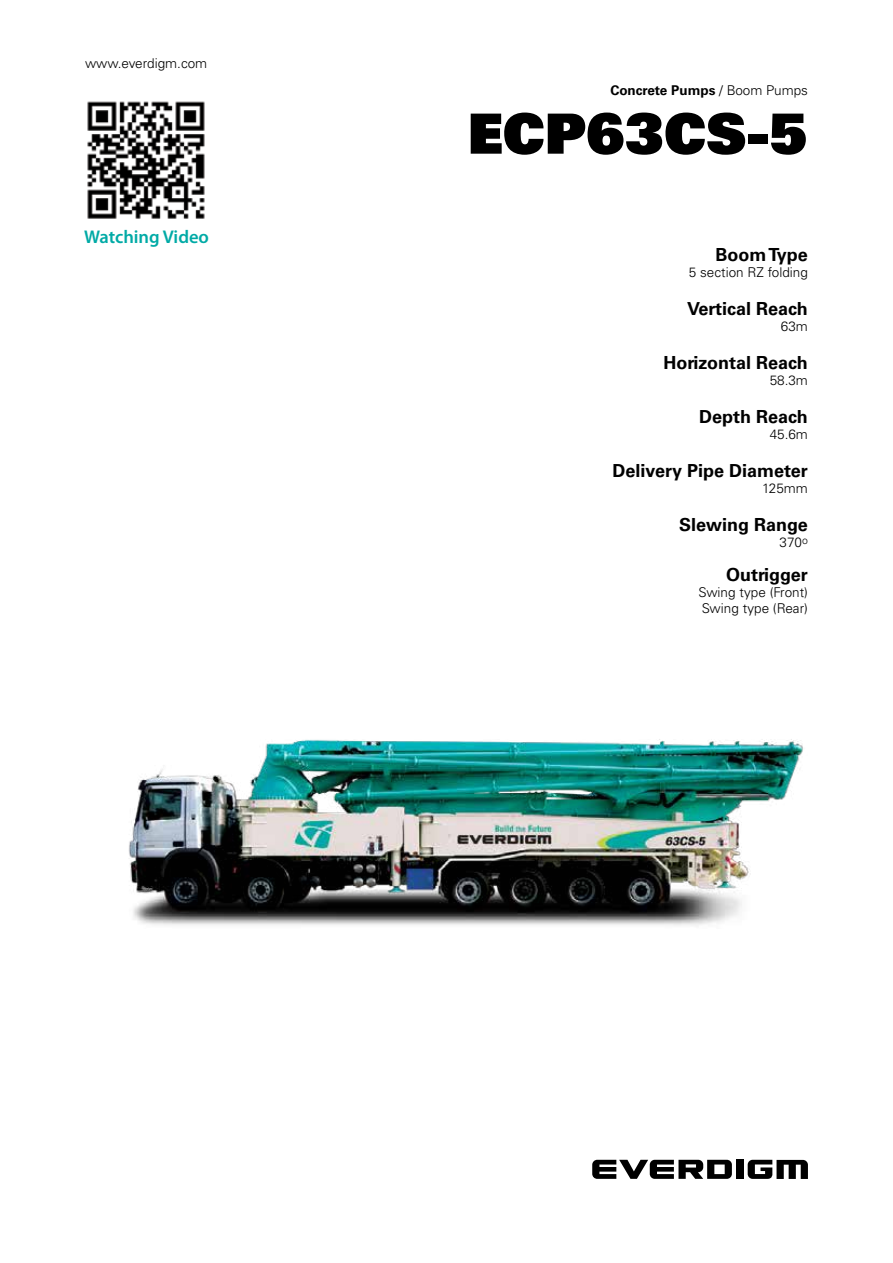
<style>
.page{position:relative;width:893px;height:1263px;background:#fff}
.page>*{position:absolute;margin:0;border:0;box-sizing:border-box;transform-origin:0 0}
.t1{font:55.5px "Univers LT Std X Black";color:#000}
.t2{font:600 18.45px "Myriad Pro";color:#00aaa6}
.t3{font:700 18px "Univers LT Std";color:#000}
.t4{font:300 13.5px/16.2px "Univers LT Std";color:#000}
.t5{font:700 13.5px "Univers LT Std";color:#000}
.s1{font-weight:300}
</style>
<div class="page">
<div style="left:736px;top:1160px;width:7px;height:19px;background:#000"></div>
<svg style="left:592px;top:1160px;width:140px;height:19px"></svg>
<svg style="left:748px;top:1160px;width:60px;height:19px"></svg>
<img style="left:128px;top:739px;width:675px;height:187px">
<img style="left:87px;top:101px;width:118px;height:118px">
<p class="t4" style="left:85px;top:55px;width:124px">www.everdigm.com</p>
<p class="t2" style="left:84px;top:225px;width:126px">Watching Video</p>
<p class="t5" style="left:610px;top:82px;width:199px">Concrete Pumps <span class="s1">/ Boom Pumps</span></p>
<h1 class="t1" style="left:468px;top:97px;width:342px">ECP63CS-5</h1>
<p class="t3" style="left:715px;top:244px;width:94px">Boom Type</p>
<p class="t4" style="left:689px;top:264px;width:121px">5 section RZ folding</p>
<p class="t3" style="left:687px;top:298px;width:122px">Vertical Reach</p>
<p class="t4" style="left:781px;top:318px;width:29px">63m</p>
<p class="t3" style="left:663px;top:352px;width:146px">Horizontal Reach</p>
<p class="t4" style="left:770px;top:372px;width:40px">58.3m</p>
<p class="t3" style="left:699px;top:406px;width:110px">Depth Reach</p>
<p class="t4" style="left:770px;top:426px;width:40px">45.6m</p>
<p class="t3" style="left:613px;top:460px;width:197px">Delivery Pipe Diameter</p>
<p class="t4" style="left:762px;top:480px;width:47px">125mm</p>
<p class="t3" style="left:679px;top:514px;width:130px">Slewing Range</p>
<p class="t4" style="left:780px;top:534px;width:30px">370<sup>o</sup></p>
<p class="t3" style="left:726px;top:564px;width:83px">Outrigger</p>
<p class="t4" style="left:698px;top:584px;width:111px">Swing type (Front)<br>Swing type (Rear)</p>
</div>
